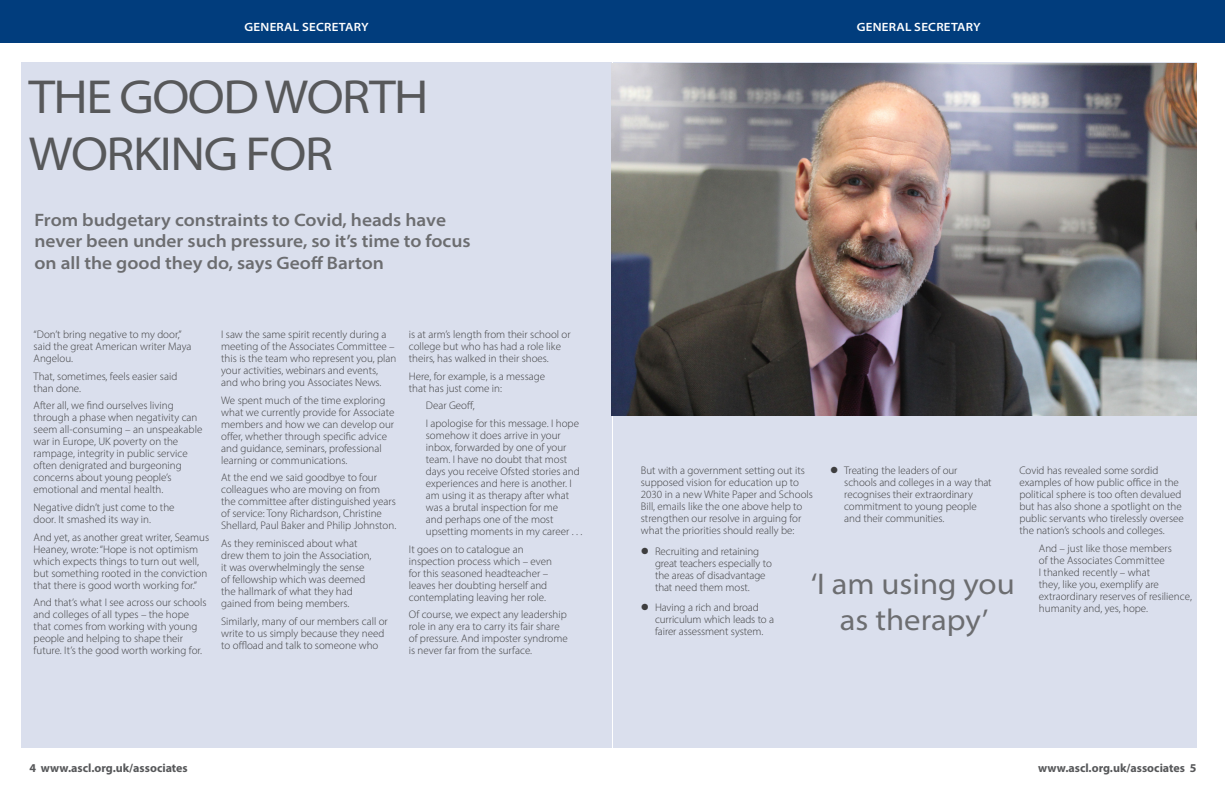
<style>
.page{position:relative;width:1225px;height:791px;background:#fff}
.page>*{position:absolute;margin:0;border:0;box-sizing:border-box;transform-origin:0 0}
.head{font:semi-expanded 48px/57.6px "Myriad Pro";letter-spacing:-.03em;color:#57585a}
.pull_quote{font:semi-expanded 30px/36px "Myriad Pro";color:#6c6d70;text-align:center}
.standfirst{font:600 semi-expanded 18px/21.6px "Myriad Pro";color:#6c6d70}
.t1{font:700 12px "Myriad Pro";color:#57585a}
.ribbon_title{font:600 semi-expanded 12px "Myriad Pro";letter-spacing:.02em;color:#fff}
.internal_body_text{font:300 11px/12px "Myriad Pro";color:#3e3e3f}
.numbered_para{font:300 11px/12px "Myriad Pro";color:#3e3e3f}
</style>
<div class="page">
<div style="left:22px;top:63px;width:590px;height:685px;background:#dadfed"></div>
<div style="left:613px;top:63px;width:583px;height:685px;background:#dadfed"></div>
<div style="left:0;top:0;width:1225px;height:43px;background:#013d7d"></div>
<img style="left:612px;top:63px;width:584px;height:353px">
<p class="ribbon_title" style="left:244px;top:20px;width:126px">GENERAL SECRETARY</p>
<p class="ribbon_title" style="left:856px;top:20px;width:126px">GENERAL SECRETARY</p>
<p class="head" style="left:29px;top:67px;width:401px">THE GOOD WORTH<br>WORKING FOR</p>
<p class="standfirst" style="left:34px;top:208px;width:438px">From budgetary constraints to Covid, heads have never been under such pressure, so it’s time to focus on all the good they do, says Geoff Barton</p>
<p class="internal_body_text" style="left:34px;top:328px;width:159px">“Don’t bring negative to my door,” said the great American writer Maya<br>Angelou.</p>
<p class="internal_body_text" style="left:34px;top:370px;width:145px">That, sometimes, feels easier said than done.</p>
<p class="internal_body_text" style="left:34px;top:399px;width:170px">After all, we find ourselves living through a phase when negativity can seem all-consuming – an unspeakable war in Europe, UK poverty on the rampage, integrity in public service often denigrated and burgeoning concerns about young people’s emotional and mental health.</p>
<p class="internal_body_text" style="left:34px;top:501px;width:142px">Negative didn’t just come to the door. It smashed its way in.</p>
<p class="internal_body_text" style="left:34px;top:531px;width:177px">And yet, as another great writer, Seamus Heaney, wrote: “Hope is not optimism which expects things to turn out well, but something rooted in the conviction that there is good worth working for.”</p>
<p class="internal_body_text" style="left:34px;top:596px;width:174px">And that’s what I see across our schools and colleges of all types – the hope that comes from working with young people and helping to shape their future. It’s the good worth working for.</p>
<p class="internal_body_text" style="left:221px;top:328px;width:177px">I saw the same spirit recently during a meeting of the Associates Committee – this is the team who represent you, plan your activities, webinars and events, and who bring you Associates News.</p>
<p class="internal_body_text" style="left:221px;top:394px;width:175px">We spent much of the time exploring what we currently provide for Associate members and how we can develop our offer, whether through specific advice and guidance, seminars, professional learning or communications.</p>
<p class="internal_body_text" style="left:221px;top:471px;width:176px">At the end we said goodbye to four colleagues who are moving on from the committee after distinguished years of service: Tony Richardson, Christine Shellard, Paul Baker and Philip Johnston.</p>
<p class="internal_body_text" style="left:221px;top:537px;width:152px">As they reminisced about what drew them to join the Association, it was overwhelmingly the sense of fellowship which was deemed the hallmark of what they had gained from being members.</p>
<p class="internal_body_text" style="left:221px;top:615px;width:168px">Similarly, many of our members call or write to us simply because they need to offload and talk to someone who</p>
<p class="internal_body_text" style="left:409px;top:328px;width:163px">is at arm’s length from their school or college but who has had a role like theirs, has walked in their shoes.</p>
<p class="internal_body_text" style="left:409px;top:370px;width:138px">Here, for example, is a message that has just come in:</p>
<p class="numbered_para" style="left:426px;top:399px;width:50px">Dear Geoff,</p>
<p class="numbered_para" style="left:426px;top:417px;width:158px">I apologise for this message. I hope somehow it does arrive in your inbox, forwarded by one of your team. I have no doubt that most days you receive Ofsted stories and experiences and here is another. I am using it as therapy after what was a brutal inspection for me<br>and perhaps one of the most upsetting moments in my career . . .</p>
<p class="internal_body_text" style="left:409px;top:543px;width:145px">It goes on to catalogue an inspection process which – even for this seasoned headteacher – leaves her doubting herself and contemplating leaving her role.</p>
<p class="internal_body_text" style="left:409px;top:608px;width:160px">Of course, we expect any leadership role in any era to carry its fair share of pressure. And imposter syndrome is never far from the surface.</p>
<p class="numbered_para" style="left:844px;top:465px;width:149px;text-indent:-14px">● Treating the leaders of our schools and colleges in a way that recognises their extraordinary commitment to young people and their communities.</p>
<p class="internal_body_text" style="left:1019px;top:465px;width:166px">Covid has revealed some sordid examples of how public office in the political sphere is too often devalued but has also shone a spotlight on the public servants who tirelessly oversee the nation’s schools and colleges.</p>
<p class="internal_body_text" style="left:1039px;top:542px;width:154px">And – just like those members<br>of the Associates Committee<br>I thanked recently – what<br>they, like you, exemplify are extraordinary reserves of resilience, humanity and, yes, hope.</p>
<p class="internal_body_text" style="left:641px;top:465px;width:174px">But with a government setting out its supposed vision for education up to 2030 in a new White Paper and Schools Bill, emails like the one above help to strengthen our resolve in arguing for what the priorities should really be:</p>
<p class="numbered_para" style="left:655px;top:545px;width:118px;text-indent:-14px">● Recruiting and retaining great teachers especially to the areas of disadvantage that need them most.</p>
<p class="numbered_para" style="left:655px;top:602px;width:121px;text-indent:-14px">● Having a rich and broad curriculum which leads to a fairer assessment system.</p>
<p class="pull_quote" style="left:810px;top:565px;width:206px">‘I am using you as therapy’</p>
<p class="t1" style="left:29px;top:760px;width:160px">4 www.ascl.org.uk/associates</p>
<p class="t1" style="left:1038px;top:760px;width:160px">www.ascl.org.uk/associates 5</p>
</div>
